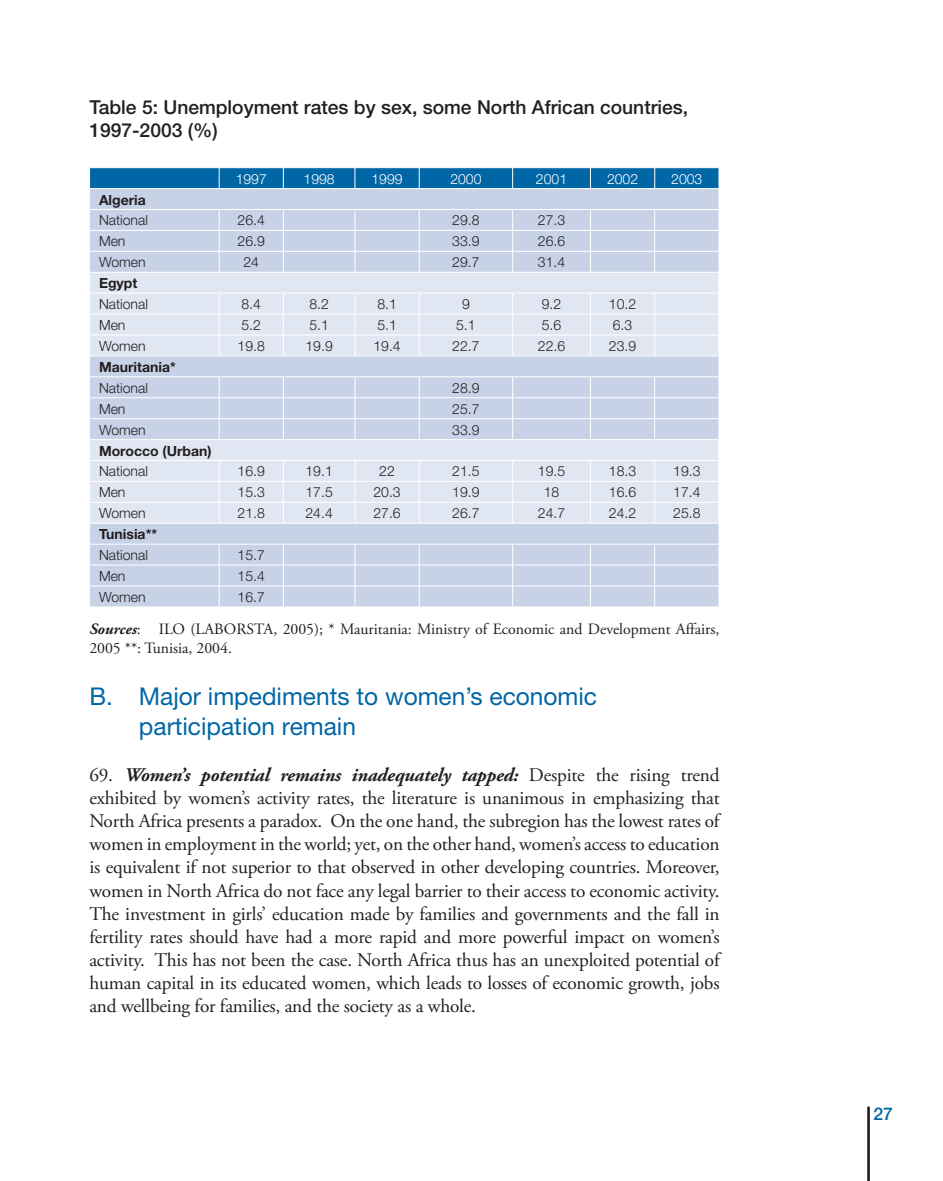
<style>
.page{position:relative;width:943px;height:1181px;background:#fff}
.page>*{position:absolute;margin:0;border:0;box-sizing:border-box;transform-origin:0 0}
.t1{font:24.5px/29.4px "Helvetica Neue";color:#0166a5}
.t2{font:19.25px/23.1px "Adobe Garamond Pro";letter-spacing:-.01em;color:#231f20;text-align:justify}
.t3{font:500 19.25px/23.1px "Helvetica Neue";color:#231f20}
.t4{font:500 17.5px "Helvetica Neue";color:#0166a5}
.t5{font:15.75px/18.9px "Adobe Garamond Pro";color:#231f20}
.t6{font:300 14px "Helvetica Neue";color:#231f20}
.t7{font:700 14px "Helvetica Neue";color:#231f20}
.t8{font:300 14px "Helvetica Neue";color:#fff}
.s1{font-weight:700;font-style:italic}
</style>
<div class="page">
<hr style="left:867px;top:1106px;width:2px;height:75px;background:#231f20">
<svg style="left:89px;top:168px;width:630px;height:438px;background:#cad7e9"></svg>
<p class="t3" style="left:89px;top:96px;width:600px">Table 5: Unemployment rates by sex, some North African countries,<br>1 997-2003 (%)</p>
<p class="t8" style="left:236px;top:170px;width:33px">1997</p>
<p class="t8" style="left:303px;top:170px;width:33px">1998</p>
<p class="t8" style="left:371px;top:170px;width:33px">1999</p>
<p class="t8" style="left:450px;top:170px;width:33px">2000</p>
<p class="t8" style="left:536px;top:170px;width:33px">2001</p>
<p class="t8" style="left:607px;top:170px;width:33px">2002</p>
<p class="t8" style="left:671px;top:170px;width:33px">2003</p>
<p class="t7" style="left:99px;top:191px;width:48px">Algeria</p>
<p class="t6" style="left:99px;top:212px;width:51px">National</p>
<p class="t6" style="left:238px;top:212px;width:29px">26.4</p>
<p class="t6" style="left:452px;top:212px;width:29px">29.8</p>
<p class="t6" style="left:538px;top:212px;width:29px">27.3</p>
<p class="t6" style="left:99px;top:233px;width:28px">Men</p>
<p class="t6" style="left:238px;top:233px;width:29px">26.9</p>
<p class="t6" style="left:452px;top:233px;width:29px">33.9</p>
<p class="t6" style="left:538px;top:233px;width:29px">26.6</p>
<p class="t6" style="left:99px;top:254px;width:48px">Women</p>
<p class="t6" style="left:243px;top:254px;width:17px">24</p>
<p class="t6" style="left:452px;top:254px;width:29px">29.7</p>
<p class="t6" style="left:538px;top:254px;width:29px">31.4</p>
<p class="t7" style="left:99px;top:274px;width:40px">Egypt</p>
<p class="t6" style="left:99px;top:295px;width:51px">National</p>
<p class="t6" style="left:241px;top:295px;width:21px">8.4</p>
<p class="t6" style="left:309px;top:295px;width:21px">8.2</p>
<p class="t6" style="left:377px;top:295px;width:21px">8.1</p>
<p class="t6" style="left:462px;top:295px;width:9px">9</p>
<p class="t6" style="left:542px;top:295px;width:21px">9.2</p>
<p class="t6" style="left:609px;top:295px;width:29px">10.2</p>
<p class="t6" style="left:99px;top:316px;width:28px">Men</p>
<p class="t6" style="left:241px;top:316px;width:21px">5.2</p>
<p class="t6" style="left:309px;top:316px;width:21px">5.1</p>
<p class="t6" style="left:377px;top:316px;width:21px">5.1</p>
<p class="t6" style="left:456px;top:316px;width:21px">5.1</p>
<p class="t6" style="left:542px;top:316px;width:21px">5.6</p>
<p class="t6" style="left:613px;top:316px;width:21px">6.3</p>
<p class="t6" style="left:99px;top:337px;width:48px">Women</p>
<p class="t6" style="left:238px;top:337px;width:29px">19.8</p>
<p class="t6" style="left:305px;top:337px;width:29px">19.9</p>
<p class="t6" style="left:373px;top:337px;width:29px">19.4</p>
<p class="t6" style="left:452px;top:337px;width:29px">22.7</p>
<p class="t6" style="left:538px;top:337px;width:29px">22.6</p>
<p class="t6" style="left:609px;top:337px;width:29px">23.9</p>
<p class="t7" style="left:99px;top:358px;width:78px">Mauritania*</p>
<p class="t6" style="left:99px;top:379px;width:51px">National</p>
<p class="t6" style="left:452px;top:379px;width:29px">28.9</p>
<p class="t6" style="left:99px;top:400px;width:28px">Men</p>
<p class="t6" style="left:452px;top:400px;width:29px">25.7</p>
<p class="t6" style="left:99px;top:421px;width:48px">Women</p>
<p class="t6" style="left:452px;top:421px;width:29px">33.9</p>
<p class="t7" style="left:99px;top:442px;width:114px">Morocco (Urban)</p>
<p class="t6" style="left:99px;top:463px;width:51px">National</p>
<p class="t6" style="left:238px;top:463px;width:29px">16.9</p>
<p class="t6" style="left:305px;top:463px;width:29px">19.1</p>
<p class="t6" style="left:379px;top:463px;width:17px">22</p>
<p class="t6" style="left:452px;top:463px;width:29px">21.5</p>
<p class="t6" style="left:538px;top:463px;width:29px">19.5</p>
<p class="t6" style="left:609px;top:463px;width:29px">18.3</p>
<p class="t6" style="left:673px;top:463px;width:29px">19.3</p>
<p class="t6" style="left:99px;top:484px;width:28px">Men</p>
<p class="t6" style="left:238px;top:484px;width:29px">15.3</p>
<p class="t6" style="left:305px;top:484px;width:29px">17.5</p>
<p class="t6" style="left:373px;top:484px;width:29px">20.3</p>
<p class="t6" style="left:452px;top:484px;width:29px">19.9</p>
<p class="t6" style="left:543px;top:484px;width:17px">18</p>
<p class="t6" style="left:609px;top:484px;width:29px">16.6</p>
<p class="t6" style="left:673px;top:484px;width:29px">17.4</p>
<p class="t6" style="left:99px;top:505px;width:48px">Women</p>
<p class="t6" style="left:238px;top:505px;width:29px">21.8</p>
<p class="t6" style="left:305px;top:505px;width:29px">24.4</p>
<p class="t6" style="left:373px;top:505px;width:29px">27.6</p>
<p class="t6" style="left:452px;top:505px;width:29px">26.7</p>
<p class="t6" style="left:538px;top:505px;width:29px">24.7</p>
<p class="t6" style="left:609px;top:505px;width:29px">24.2</p>
<p class="t6" style="left:673px;top:505px;width:29px">25.8</p>
<p class="t7" style="left:99px;top:525px;width:60px">Tunisia**</p>
<p class="t6" style="left:99px;top:546px;width:51px">National</p>
<p class="t6" style="left:238px;top:546px;width:29px">15.7</p>
<p class="t6" style="left:99px;top:567px;width:28px">Men</p>
<p class="t6" style="left:238px;top:567px;width:29px">15.4</p>
<p class="t6" style="left:99px;top:588px;width:48px">Women</p>
<p class="t6" style="left:238px;top:588px;width:29px">16.7</p>
<p class="t5" style="left:89px;top:620px;width:631px"><span class="s1">Sources</span>: ILO (LABORSTA, 2005); * Mauritania: Ministry of Economic and Development Affairs,<br>2005 **: Tunisia, 2004.</p>
<p class="t1" style="left:139px;top:681px;width:459px;text-indent:-50px">B. Major impediments to women’s economic participation remain</p>
<p class="t2" style="left:89px;top:764px;width:632px">69. <span class="s1">Women’s potential remains inadequately tapped:</span> Despite the rising trend exhibited by women’s activity rates, the literature is unanimous in emphasizing that North Africa presents a paradox. On the one hand, the subregion has the lowest rates of women in employment in the world; yet, on the other hand, women’s access to education is equivalent if not superior to that observed in other developing countries. Moreover, women in North Africa do not face any legal barrier to their access to economic activity.<br>The investment in girls’ education made by families and governments and the fall in fertility rates should have had a more rapid and more powerful impact on women’s activity. This has not been the case. North Africa thus has an unexploited potential of human capital in its educated women, which leads to losses of economic growth, jobs and wellbeing for families, and the society as a whole.</p>
<p class="t4" style="left:873px;top:1103px;width:11px">27</p>
</div>
